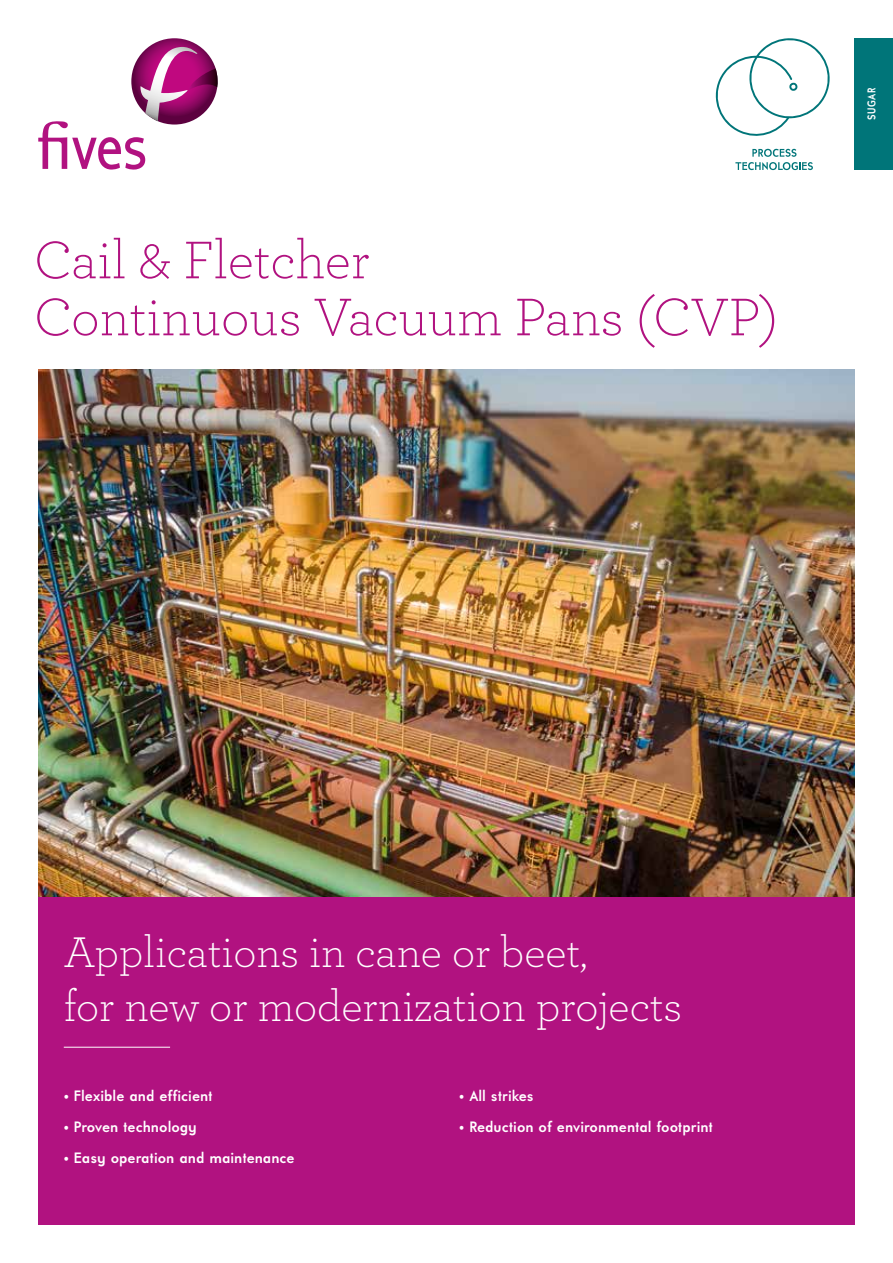
<style>
.page{position:relative;width:893px;height:1263px;background:#fff}
.page>*{position:absolute;margin:0;border:0;box-sizing:border-box;transform-origin:0 0}
.t1{font:300 55.5px/57px "Archer";color:#b11280}
.t2{font:300 45px/54px "Archer";color:#fff}
.t3{font:700 15px "Universalis ADF Std";color:#fff}
.t4{font:700 11.25px "Universalis ADF Std";letter-spacing:.06em;color:#fff;scale:.9 1}
.s1{font-weight:400}
</style>
<div class="page">
<img style="left:38px;top:370px;width:817px;height:527px">
<div style="left:38px;top:897px;width:817px;height:328px;background:#b11280"></div>
<div style="left:855px;top:38px;width:38px;height:132px;background:#007579"></div>
<hr style="left:64px;top:1047px;width:106px;height:1px;background:#fff">
<svg style="left:735px;top:149px;width:78px;height:21px"></svg>
<svg style="left:715px;top:38px;width:115px;height:98px"></svg>
<svg style="left:131px;top:38px;width:87px;height:87px"></svg>
<svg style="left:38px;top:47px;width:180px;height:123px"></svg>
<h1 class="t1" style="left:34px;top:229px;width:745px">Cail &amp; Fletcher<br>Continuous Vacuum Pans (CVP)</h1>
<p class="t4" style="left:865px;top:120px;width:38px;rotate:-90deg">SUGAR</p>
<h2 class="t2" style="left:64px;top:923px;width:620px">Applications in cane or beet,<br>for new or modernization projects</h2>
<p class="t3" style="left:64px;top:1087px;width:151px"><span class="s1">•</span> Flexible and efficient</p>
<p class="t3" style="left:64px;top:1117px;width:135px">• Proven technology</p>
<p class="t3" style="left:64px;top:1148px;width:232px">• Easy operation and maintenance</p>
<p class="t3" style="left:459px;top:1087px;width:76px">• All strikes</p>
<p class="t3" style="left:459px;top:1117px;width:255px">• Reduction of environmental footprint</p>
</div>
